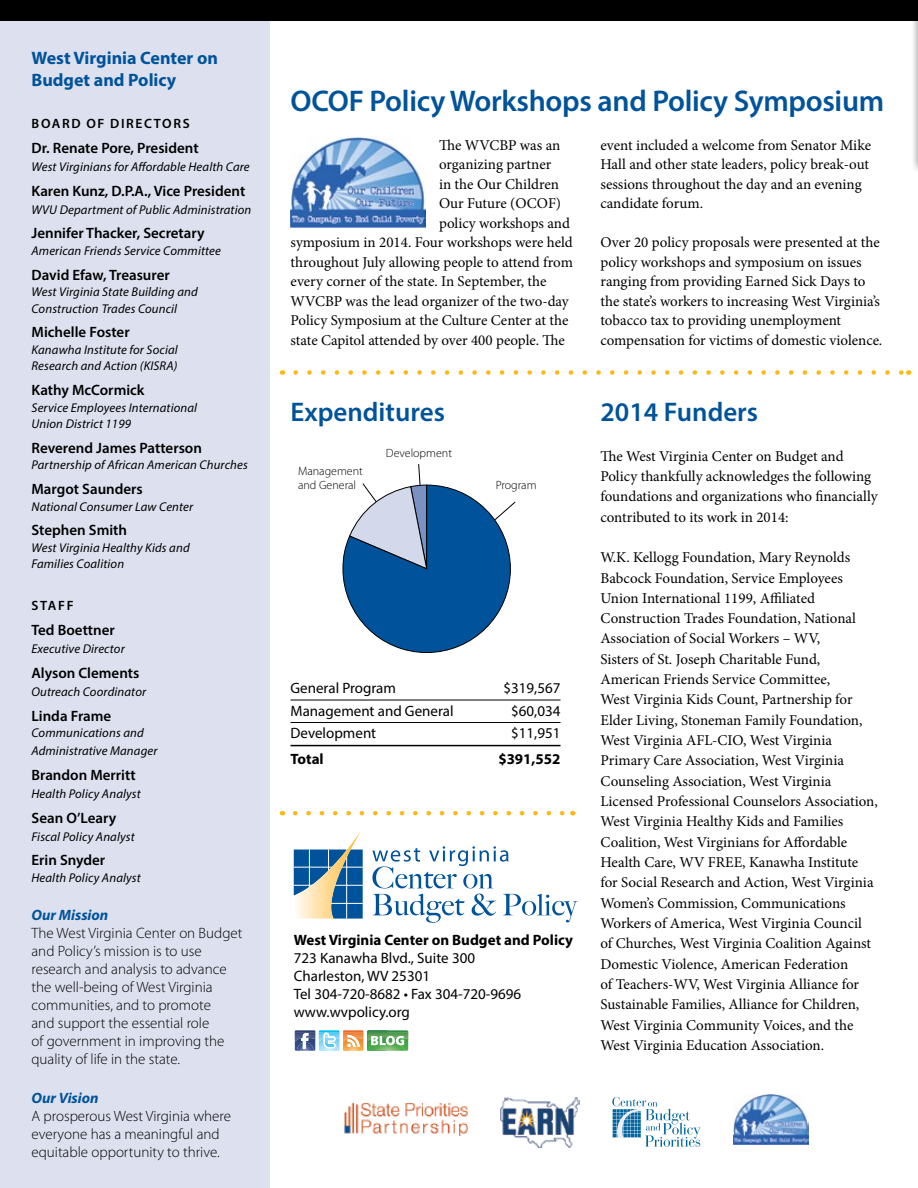
<style>
.page{position:relative;width:918px;height:1188px;background:#fff}
.page>*{position:absolute;margin:0;border:0;box-sizing:border-box;transform-origin:0 0}
.t1{font:600 30px "Myriad Pro";letter-spacing:-.01em;color:#00539b}
.t2{font:600 27px "Myriad Pro";color:#00539b}
.t3{font:700 18px/22.5px "Myriad Pro";color:#00539b}
.t4{font:15px/20.2px "Minion Pro";color:#000}
.t5{font:300 15px/18px "Myriad Pro";color:#000}
.t6{font:600 15px "Myriad Pro";color:#000}
.t7{font:15px/18px "Myriad Pro";color:#000}
.t8{font:700 15px "Myriad Pro";color:#000}
.t9{font:italic 700 15px "Myriad Pro";color:#00539b}
.t10{font:600 13.5px "Myriad Pro";letter-spacing:.12em;color:#000}
.t11{font:italic 12.75px/16.5px "Myriad Pro";letter-spacing:.01em;color:#000}
.t12{font:300 12px/13.5px "Myriad Pro";color:#000}
</style>
<div class="page">
<div style="left:910px;top:0;width:8px;height:175px;background:#000;opacity:.5"></div>
<hr style="left:917px;top:0;width:1px;height:156px;background:#fff">
<svg style="left:295px;top:811px;width:270px;height:4px"></svg>
<svg style="left:296px;top:370px;width:605px;height:5px"></svg>
<div style="left:0;top:0;width:270px;height:1188px;background:#dde1ef"></div>
<svg style="left:294px;top:832px;width:69px;height:87px"></svg>
<svg style="left:372px;top:846px;width:136px;height:42px"></svg>
<svg style="left:373px;top:894px;width:92px;height:29px"></svg>
<svg style="left:472px;top:894px;width:24px;height:22px"></svg>
<svg style="left:503px;top:894px;width:75px;height:28px"></svg>
<div style="left:0;top:0;width:918px;height:20px;background:#000"></div>
<svg style="left:295px;top:1030px;width:113px;height:21px"></svg>
<img style="left:500px;top:1097px;width:80px;height:51px">
<svg style="left:612px;top:1097px;width:88px;height:50px"></svg>
<img style="left:733px;top:1095px;width:76px;height:50px">
<hr style="left:291px;top:700px;width:270px;height:1px;background:#000">
<hr style="left:291px;top:722px;width:270px;height:1px;background:#000">
<hr style="left:291px;top:745px;width:270px;height:1px;background:#000">
<img style="left:291px;top:137px;width:135px;height:90px">
<svg style="left:342px;top:464px;width:174px;height:189px"></svg>
<img style="left:344px;top:1103px;width:124px;height:32px">
<p class="t3" style="left:32px;top:46px;width:188px">West Virginia Center on<br>Budget and Policy</p>
<p class="t10" style="left:32px;top:115px;width:160px">BOARD OF DIRECTORS</p>
<p class="t6" style="left:32px;top:138px;width:169px">Dr. Renate Pore, President</p>
<p class="t11" style="left:32px;top:158px;width:220px">West Virginians for Affordable Health Care</p>
<p class="t6" style="left:32px;top:181px;width:215px">Karen Kunz, D.P.A., Vice President</p>
<p class="t11" style="left:32px;top:201px;width:221px">WVU Department of Public Administration</p>
<p class="t6" style="left:32px;top:224px;width:175px">Jennifer Thacker, Secretary</p>
<p class="t11" style="left:32px;top:242px;width:191px">American Friends Service Committee</p>
<p class="t6" style="left:32px;top:265px;width:140px">David Efaw, Treasurer</p>
<p class="t11" style="left:32px;top:283px;width:168px">West Virginia State Building and<br>Construction Trades Council</p>
<p class="t6" style="left:32px;top:323px;width:100px">Michelle Foster</p>
<p class="t11" style="left:32px;top:341px;width:148px">Kanawha Institute for Social<br>Research and Action (KISRA)</p>
<p class="t6" style="left:32px;top:381px;width:115px">Kathy McCormick</p>
<p class="t11" style="left:32px;top:399px;width:167px">Service Employees International<br>Union District 1199</p>
<p class="t6" style="left:32px;top:438px;width:172px">Reverend James Patterson</p>
<p class="t11" style="left:32px;top:457px;width:218px">Partnership of African American Churches</p>
<p class="t6" style="left:32px;top:480px;width:113px">Margot Saunders</p>
<p class="t11" style="left:32px;top:498px;width:163px">National Consumer Law Center</p>
<p class="t6" style="left:32px;top:521px;width:97px">Stephen Smith</p>
<p class="t11" style="left:32px;top:539px;width:160px">West Virginia Healthy Kids and<br>Families Coalition</p>
<p class="t10" style="left:32px;top:597px;width:43px">STAFF</p>
<p class="t6" style="left:32px;top:621px;width:85px">Ted Boettner</p>
<p class="t11" style="left:32px;top:640px;width:95px">Executive Director</p>
<p class="t6" style="left:32px;top:663px;width:109px">Alyson Clements</p>
<p class="t11" style="left:32px;top:683px;width:116px">Outreach Coordinator</p>
<p class="t6" style="left:32px;top:706px;width:81px">Linda Frame</p>
<p class="t11" style="left:32px;top:724px;width:127px;line-height:18px">Communications and<br>Administrative Manager</p>
<p class="t6" style="left:32px;top:765px;width:106px">Brandon Merritt</p>
<p class="t11" style="left:32px;top:785px;width:111px">Health Policy Analyst</p>
<p class="t6" style="left:32px;top:808px;width:86px">Sean O’Leary</p>
<p class="t11" style="left:32px;top:828px;width:105px">Fiscal Policy Analyst</p>
<p class="t6" style="left:32px;top:851px;width:75px">Erin Snyder</p>
<p class="t11" style="left:32px;top:869px;width:111px">Health Policy Analyst</p>
<p class="t9" style="left:32px;top:905px;width:78px">Our Mission</p>
<p class="t5" style="left:32px;top:924px;width:212px">The West Virginia Center on Budget and Policy’s mission is to use research and analysis to advance the well-being of West Virginia communities, and to promote<br>and support the essential role<br>of government in improving the quality of life in the state.</p>
<p class="t9" style="left:32px;top:1088px;width:69px">Our Vision</p>
<p class="t5" style="left:32px;top:1106px;width:201px">A prosperous West Virginia where everyone has a meaningful and equitable opportunity to thrive.</p>
<h1 class="t1" style="left:291px;top:82px;width:595px">OCOF Policy Workshops and Policy Symposium</h1>
<p class="t4" style="left:439px;top:135px;width:123px">The WVCBP was an</p>
<p class="t4" style="left:439px;top:154px;width:114px">organizing partner</p>
<p class="t4" style="left:439px;top:174px;width:122px">in the Our Children</p>
<p class="t4" style="left:439px;top:193px;width:124px">Our Future (OCOF)</p>
<p class="t4" style="left:439px;top:213px;width:132px">policy workshops and</p>
<p class="t4" style="left:291px;top:232px;width:284px">symposium in 2014. Four workshops were held</p>
<p class="t4" style="left:291px;top:252px;width:284px">throughout July allowing people to attend from</p>
<p class="t4" style="left:291px;top:271px;width:258px">every corner of the state. In September, the</p>
<p class="t4" style="left:291px;top:291px;width:280px">WVCBP was the lead organizer of the two-day</p>
<p class="t4" style="left:291px;top:310px;width:279px">Policy Symposium at the Culture Center at the</p>
<p class="t4" style="left:291px;top:330px;width:276px">state Capitol attended by over 400 people. The</p>
<p class="t4" style="left:600px;top:135px;width:272px;line-height:19.5px">event included a welcome from Senator Mike Hall and other state leaders, policy break-out sessions throughout the day and an evening candidate forum.</p>
<p class="t4" style="left:600px;top:233px;width:283px;line-height:19.5px">Over 20 policy proposals were presented at the policy workshops and symposium on issues ranging from providing Earned Sick Days to the state’s workers to increasing West Virginia’s tobacco tax to providing unemployment compensation for victims of domestic violence.</p>
<h2 class="t2" style="left:291px;top:394px;width:156px">Expenditures</h2>
<p class="t12" style="left:298px;top:465px;width:66px">Management and General</p>
<p class="t12" style="left:386px;top:446px;width:68px">Development</p>
<p class="t12" style="left:496px;top:479px;width:42px">Program</p>
<p class="t7" style="left:291px;top:679px;width:107px">General Program</p>
<p class="t7" style="left:504px;top:679px;width:58px">$319,567</p>
<p class="t7" style="left:291px;top:702px;width:165px">Management and General</p>
<p class="t7" style="left:511px;top:702px;width:51px">$60,034</p>
<p class="t7" style="left:291px;top:724px;width:87px">Development</p>
<p class="t7" style="left:511px;top:724px;width:51px">$11,951</p>
<p class="t8" style="left:291px;top:749px;width:35px">Total</p>
<p class="t8" style="left:498px;top:749px;width:64px">$391,552</p>
<p class="t8" style="left:294px;top:930px;width:281px">West Virginia Center on Budget and Policy</p>
<p class="t7" style="left:294px;top:948px;width:229px">723 Kanawha Blvd., Suite 300<br>Charleston, WV 25301<br>Tel 304-720-8682 • Fax 304-720-9696 www.wvpolicy.org</p>
<h2 class="t2" style="left:600px;top:394px;width:159px">2014 Funders</h2>
<p class="t4" style="left:600px;top:446px;width:279px">The West Virginia Center on Budget and Policy thankfully acknowledges the following foundations and organizations who financially contributed to its work in 2014:</p>
<p class="t4" style="left:600px;top:547px;width:279px">W.K. Kellogg Foundation, Mary Reynolds Babcock Foundation, Service Employees Union International 1199, Affiliated Construction Trades Foundation, National Association of Social Workers – WV,<br>Sisters of St. Joseph Charitable Fund, American Friends Service Committee,<br>West Virginia Kids Count, Partnership for Elder Living, Stoneman Family Foundation, West Virginia AFL-CIO, West Virginia Primary Care Association, West Virginia Counseling Association, West Virginia Licensed Professional Counselors Association, West Virginia Healthy Kids and Families Coalition, West Virginians for Affordable Health Care, WV FREE, Kanawha Institute for Social Research and Action, West Virginia Women’s Commission, Communications Workers of America, West Virginia Council<br>of Churches, West Virginia Coalition Against Domestic Violence, American Federation<br>of Teachers-WV, West Virginia Alliance for Sustainable Families, Alliance for Children, West Virginia Community Voices, and the West Virginia Education Association.</p>
</div>
